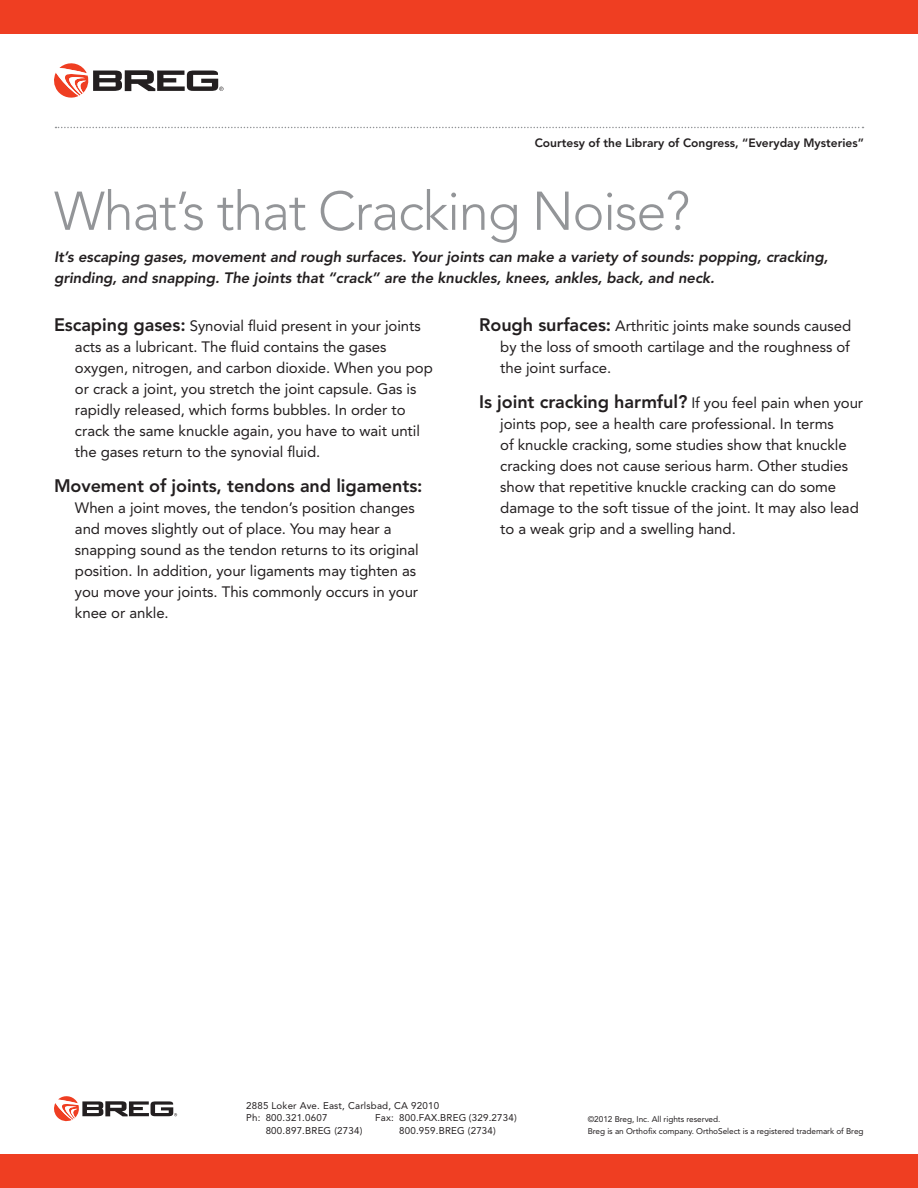
<style>
.page{position:relative;width:918px;height:1188px;background:#fff}
.page>*{position:absolute;margin:0;border:0;box-sizing:border-box;transform-origin:0 0}
.t1{font:300 54px "Avenir LT Std";letter-spacing:-.025em;color:#939598}
.t2{font:800 18px "Avenir LT Std";letter-spacing:-.005em;color:#231f20}
.t3{font:15px/21px "Avenir LT Std";letter-spacing:-.005em;color:#231f20}
.t4{font:italic 800 15px/21px "Avenir LT Std";letter-spacing:-.005em;color:#231f20}
.t5{font:800 12px "Avenir LT Std";color:#231f20}
.t6{font:9.75px/12.9px "Avenir LT Std";letter-spacing:.02em;color:#231f20}
.t7{font:8.25px/11.2px "Avenir LT Std";letter-spacing:-.005em;color:#231f20}
.s1{font-weight:800;font-size:18px}
.s2{font-weight:400;font-size:15px}
</style>
<div class="page">
<div style="left:0;top:1154px;width:918px;height:34px;background:#ef3e22"></div>
<div style="left:0;top:0;width:918px;height:34px;background:#ef3e22"></div>
<svg style="left:56px;top:127px;width:807px;height:1px"></svg>
<svg style="left:54px;top:63px;width:169px;height:35px"></svg>
<svg style="left:54px;top:1096px;width:123px;height:26px"></svg>
<p class="t5" style="left:535px;top:136px;width:331px">Courtesy of the Library of Congress, “Everyday Mysteries”</p>
<h1 class="t1" style="left:54px;top:179px;width:638px">What’s that Cracking Noise?</h1>
<p class="t4" style="left:54px;top:246px;width:776px">It’s escaping gases, movement and rough surfaces. Your joints can make a variety of sounds: popping, cracking, grinding, and snapping. The joints that “crack” are the knuckles, knees, ankles, back, and neck.</p>
<p class="t3" style="left:75px;top:316px;width:359px;text-indent:-21px"><span class="s1">Escaping gases:</span> Synovial fluid present in your joints acts as a lubricant. The fluid contains the gases oxygen, nitrogen, and carbon dioxide. When you pop or crack a joint, you stretch the joint capsule. Gas is rapidly released, which forms bubbles. In order to crack the same knuckle again, you have to wait until the gases return to the synovial fluid.</p>
<p class="t2" style="left:54px;top:475px;width:370px">Movement of joints, tendons and ligaments:</p>
<p class="t3" style="left:75px;top:497px;width:345px">When a joint moves, the tendon’s position changes and moves slightly out of place. You may hear a snapping sound as the tendon returns to its original position. In addition, your ligaments may tighten as you move your joints. This commonly occurs in your knee or ankle.</p>
<p class="t3" style="left:500px;top:316px;width:352px;text-align:justify;text-indent:-21px"><span class="s1">Rough surfaces:</span> Arthritic joints make sounds caused by the loss of smooth cartilage and the roughness of the joint surface.</p>
<p class="t2" style="left:479px;top:391px;width:385px">Is joint cracking harmful? <span class="s2">If you feel pain when your</span></p>
<p class="t3" style="left:500px;top:413px;width:360px">joints pop, see a health care professional. In terms<br>of knuckle cracking, some studies show that knuckle cracking does not cause serious harm. Other studies show that repetitive knuckle cracking can do some damage to the soft tissue of the joint. It may also lead to a weak grip and a swelling hand.</p>
<p class="t6" style="left:246px;top:1099px;width:194px">2885 Loker Ave. East, Carlsbad, CA 92010<br>Ph: 800.321.0607</p>
<p class="t6" style="left:375px;top:1112px;width:143px">Fax: 800.FAX.BREG (329.2734)</p>
<p class="t6" style="left:266px;top:1125px;width:98px">800.897.BREG (2734)</p>
<p class="t6" style="left:399px;top:1125px;width:98px">800.959.BREG (2734)</p>
<p class="t7" style="left:588px;top:1114px;width:277px">©2012 Breg, Inc. All rights reserved.<br>Breg is an Orthofix company. OrthoSelect is a registered trademark of Breg</p>
</div>
